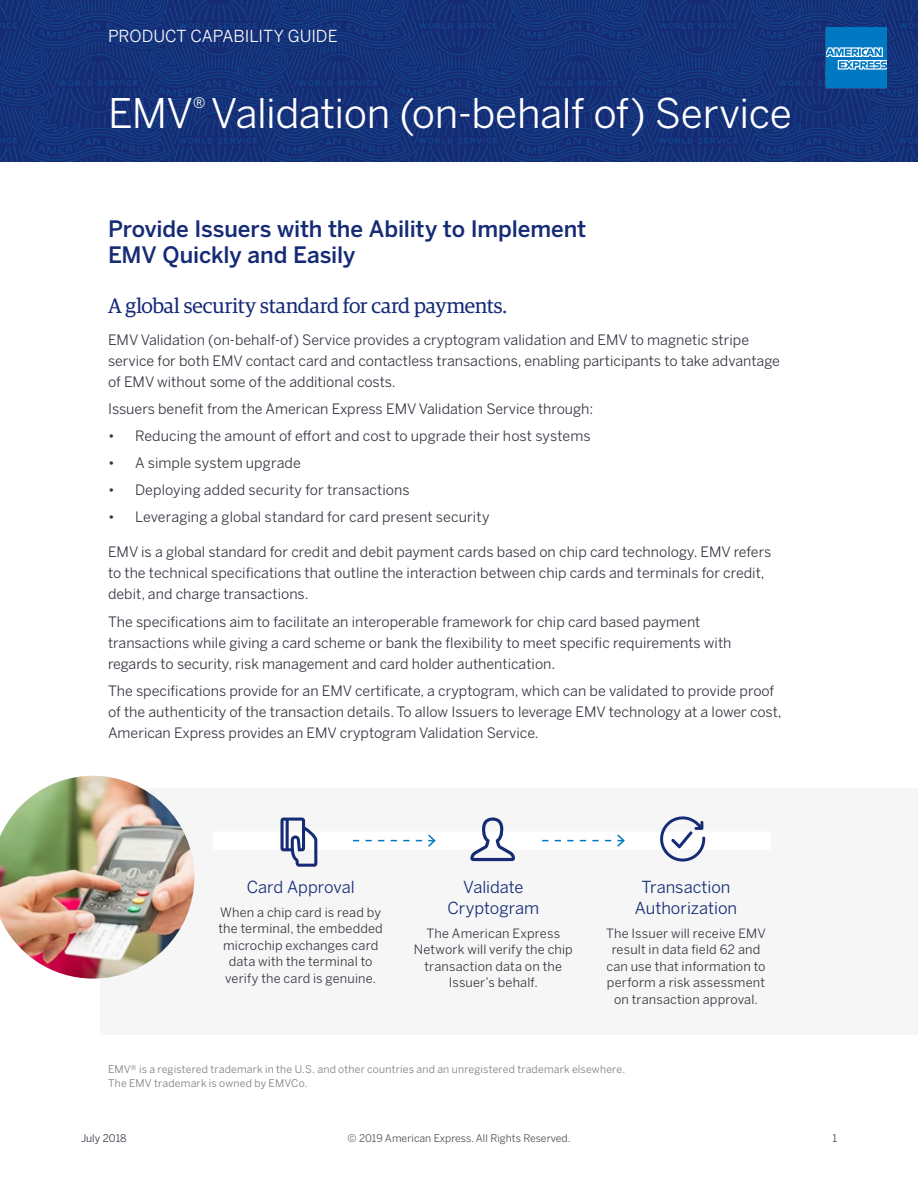
<style>
.page{position:relative;width:918px;height:1188px;background:#fff}
.page>*{position:absolute;margin:0;border:0;box-sizing:border-box;transform-origin:0 0}
.t1{font:40.5px "Benton Sans";letter-spacing:-.01em;color:#fff}
.t2{font:500 22.5px/25.5px "Benton Sans";letter-spacing:-.005em;color:#162b75}
.t3{font:21px "Guardian Egyp";letter-spacing:-.005em;color:#162b75}
.t4{font:16.5px/21px "Benton Sans";color:#162b75;text-align:center}
.t5{font:16.5px "Benton Sans";color:#fff}
.t6{font:14.25px/21px "Benton Sans";color:#343741}
.t7{font:12.75px/16.5px "Benton Sans";letter-spacing:.01em;color:#343741;text-align:center}
.t8{font:10.5px/13.5px "Benton Sans";letter-spacing:.02em;color:#797d83}
.t9{font:10.5px "Benton Sans";color:#4d4f53}
.t10{font:10.5px "Benton Sans";color:#343741}
</style>
<div class="page">
<div style="left:100px;top:788px;width:818px;height:247px;background:#f5f6f5"></div>
<div style="left:213px;top:831px;width:558px;height:18px;background:#fff"></div>
<svg style="left:280px;top:818px;width:37px;height:49px"></svg>
<svg style="left:660px;top:816px;width:45px;height:46px"></svg>
<svg style="left:470px;top:817px;width:45px;height:44px"></svg>
<svg style="left:353px;top:834px;width:83px;height:13px"></svg>
<svg style="left:542px;top:834px;width:83px;height:13px"></svg>
<img style="left:0;top:776px;width:194px;height:203px">
<img style="left:0;top:0;width:918px;height:162px">
<svg style="left:826px;top:27px;width:61px;height:61px;background:#238bca"></svg>
<p class="t5" style="left:108px;top:26px;width:231px">PRODUCT CAPABILITY GUIDE</p>
<h1 class="t1" style="left:108px;top:90px;width:686px">EMV<sup>®</sup> Validation (on-behalf of) Service</h1>
<h2 class="t2" style="left:108px;top:217px;width:480px">Provide Issuers with the Ability to Implement<br>EMV Quickly and Easily</h2>
<h3 class="t3" style="left:108px;top:291px;width:401px">A global security standard for card payments.</h3>
<p class="t6" style="left:108px;top:329px;width:673px">EMV Validation (on-behalf-of) Service provides a cryptogram validation and EMV to magnetic stripe service for both EMV contact card and contactless transactions, enabling participants to take advantage of EMV without some of the additional costs.</p>
<p class="t6" style="left:108px;top:399px;width:487px">Issuers benefit from the American Express EMV Validation Service through:</p>
<p class="t6" style="left:108px;top:426px;width:484px">• Reducing the amount of effort and cost to upgrade their host systems</p>
<p class="t6" style="left:108px;top:453px;width:194px">• A simple system upgrade</p>
<p class="t6" style="left:108px;top:480px;width:303px">• Deploying added security for transactions</p>
<p class="t6" style="left:108px;top:507px;width:383px">• Leveraging a global standard for card present security</p>
<p class="t6" style="left:108px;top:541px;width:665px">EMV is a global standard for credit and debit payment cards based on chip card technology. EMV refers to the technical specifications that outline the interaction between chip cards and terminals for credit, debit, and charge transactions.</p>
<p class="t6" style="left:108px;top:611px;width:625px">The specifications aim to facilitate an interoperable framework for chip card based payment transactions while giving a card scheme or bank the flexibility to meet specific requirements with regards to security, risk management and card holder authentication.</p>
<p class="t6" style="left:108px;top:681px;width:675px">The specifications provide for an EMV certificate, a cryptogram, which can be validated to provide proof of the authenticity of the transaction details. To allow Issuers to leverage EMV technology at a lower cost,<br>American Express provides an EMV cryptogram Validation Service.</p>
<p class="t4" style="left:247px;top:877px;width:109px">Card Approval</p>
<p class="t7" style="left:219px;top:904px;width:166px">When a chip card is read by the terminal, the embedded microchip exchanges card data with the terminal to verify the card is genuine.</p>
<p class="t4" style="left:447px;top:877px;width:93px">Validate<br>Cryptogram</p>
<p class="t7" style="left:414px;top:925px;width:160px">The American Express<br>Network will verify the chip transaction data on the<br>Issuer’s behalf.</p>
<p class="t4" style="left:635px;top:877px;width:104px">Transaction<br>Authorization</p>
<p class="t7" style="left:606px;top:925px;width:161px">The Issuer will receive EMV result in data field 62 and can use that information to perform a risk assessment on transaction approval.</p>
<p class="t8" style="left:108px;top:1063px;width:519px">EMV® is a registered trademark in the U.S. and other countries and an unregistered trademark elsewhere.<br>The EMV trademark is owned by EMVCo.</p>
<p class="t10" style="left:81px;top:1132px;width:47px">July 2018</p>
<p class="t9" style="left:348px;top:1132px;width:225px">© 2019 American Express. All Rights Reserved.</p>
<p class="t10" style="left:832px;top:1132px;width:6px">1</p>
</div>
